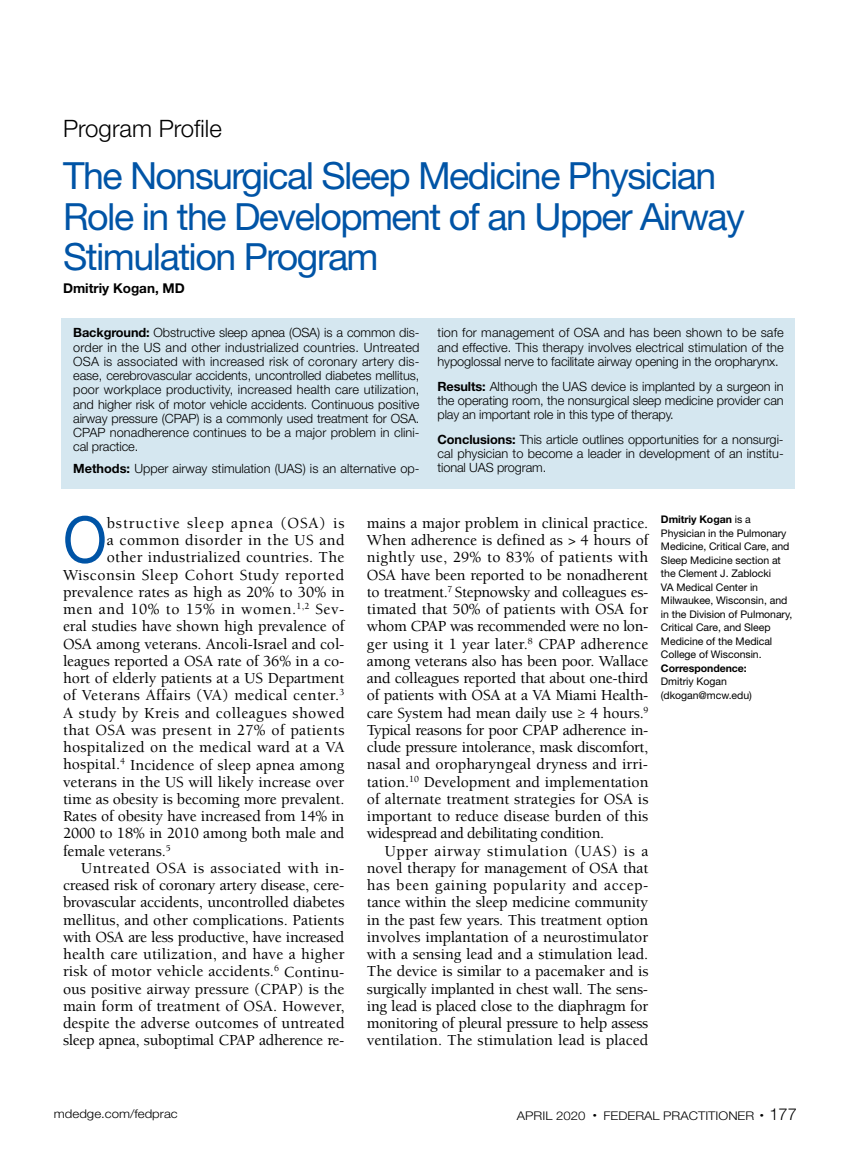
<style>
.page{position:relative;width:851px;height:1161px;background:#fff}
.page>*{position:absolute;margin:0;border:0;box-sizing:border-box;transform-origin:0 0}
.t1{font:64.05px "Helvetica Neue LT Std";color:#0054a6;scale:.9 1}
.t2{font:37.5px/40.5px "Helvetica Neue LT Std";letter-spacing:-.04em;color:#0054a6}
.t3{font:300 24px "Helvetica Neue LT Std";color:#000}
.t4{font:500 15.75px/17.2px "Berkeley Std";color:#000;text-align:justify}
.t5{font:500 15.75px "Berkeley Std";letter-spacing:.025em;color:#000}
.t6{font:500 15.75px "Berkeley Std";letter-spacing:.035em;color:#000}
.t7{font:500 15.75px "Berkeley Std";letter-spacing:-.025em;color:#000}
.t8{font:500 15.75px "Berkeley Std";letter-spacing:-.02em;color:#000}
.t9{font:500 15.75px "Berkeley Std";letter-spacing:.06em;color:#000}
.t10{font:700 13.5px "Helvetica Neue LT Std";color:#000}
.t11{font:300 12.75px/14.2px "Helvetica Neue LT Std";letter-spacing:-.01em;color:#000;text-align:justify}
.t12{font:300 12px "Helvetica Neue LT Std";color:#000;scale:1.1 1}
.t13{font:10.5px/13.5px "Helvetica Neue LT Std";letter-spacing:-.005em;color:#000}
.t14{font:700 10.5px "Helvetica Neue LT Std";letter-spacing:-.005em;color:#000}
.s1{font-weight:700}
.s2{font-size:16.5px}
</style>
<div class="page">
<div style="left:61px;top:318px;width:733px;height:171px;background:#d5e7f0"></div>
<h3 class="t3" style="left:63px;top:114px;width:160px">Program Profile</h3>
<h2 class="t2" style="left:63px;top:155px;width:683px">The Nonsurgical Sleep Medicine Physician<br>Role in the Development of an Upper Airway<br>Stimulation Program</h2>
<p class="t10" style="left:63px;top:280px;width:123px">Dmitriy Kogan, MD</p>
<p class="t11" style="left:73px;top:325px;width:348px"><span class="s1">Background:</span> Obstructive sleep apnea (OSA) is a common dis&shy;order in the US and other industrialized countries. Untreated OSA is associated with increased risk of coronary artery dis&shy;ease, cerebrovascular accidents, uncontrolled diabetes mellitus, poor workplace productivity, increased health care utilization, and higher risk of motor vehicle accidents. Continuous positive airway pressure (CPAP) is a commonly used treatment for OSA.<br>CPAP nonadherence continues to be a major problem in clini&shy;cal practice.</p>
<p class="t11" style="left:73px;top:461px;width:348px"><span class="s1">Methods:</span> Upper airway stimulation (UAS) is an alternative op-</p>
<p class="t11" style="left:437px;top:325px;width:348px">tion for management of OSA and has been shown to be safe and effective. This therapy involves electrical stimulation of the hypoglossal nerve to facilitate airway opening in the oropharynx.</p>
<p class="t11" style="left:437px;top:379px;width:348px"><span class="s1">Results:</span> Although the UAS device is implanted by a surgeon in the operating room, the nonsurgical sleep medicine provider can play an important role in this type of therapy.</p>
<p class="t11" style="left:437px;top:432px;width:348px"><span class="s1">Conclusions:</span> This article outlines opportunities for a nonsurgi&shy;cal physician to become a leader in development of an institu&shy;tional UAS program.</p>
<h1 class="t1" style="left:63px;top:502px;width:50px">O</h1>
<p class="t9" style="left:107px;top:515px;width:239px">bstructive sleep apnea (OSA) is</p>
<p class="t5" style="left:107px;top:532px;width:239px">a common disorder in the US and</p>
<p class="t4" style="left:107px;top:549px;width:239px">other industrialized countries. The</p>
<p class="t6" style="left:63px;top:566px;width:283px">Wisconsin Sleep Cohort Study reported</p>
<p class="t4" style="left:63px;top:584px;width:283px">prevalence rates as high as 20% to 30% in</p>
<p class="t6" style="left:63px;top:601px;width:283px">men and 10% to 15% in women.<sup>1,2</sup> Sev-</p>
<p class="t4" style="left:63px;top:618px;width:283px">eral studies have shown high prevalence of</p>
<p class="t4" style="left:63px;top:635px;width:283px">OSA among veterans. Ancoli-Israel and col-</p>
<p class="t4" style="left:63px;top:653px;width:283px">leagues reported a OSA rate of 36% in a co-</p>
<p class="t4" style="left:63px;top:670px;width:283px">hort of elderly patients at a US Department</p>
<p class="t5" style="left:63px;top:687px;width:283px">of Veterans Affairs (VA) medical center.<sup>3</sup></p>
<p class="t5" style="left:63px;top:704px;width:283px">A study by Kreis and colleagues showed</p>
<p class="t5" style="left:63px;top:722px;width:283px">that OSA was present in 27% of patients</p>
<p class="t4" style="left:63px;top:739px;width:283px">hospitalized on the medical ward at a VA</p>
<p class="t4" style="left:63px;top:756px;width:283px">hospital.<sup>4</sup> Incidence of sleep apnea among</p>
<p class="t4" style="left:63px;top:773px;width:283px">veterans in the US will likely increase over</p>
<p class="t4" style="left:63px;top:791px;width:283px">time as obesity is becoming more prevalent.</p>
<p class="t4" style="left:63px;top:808px;width:283px">Rates of obesity have increased from 14% in</p>
<p class="t4" style="left:63px;top:825px;width:283px">2000 to 18% in 2010 among both male and</p>
<p class="t4" style="left:63px;top:842px;width:109px">female veterans.<sup>5</sup></p>
<p class="t6" style="left:81px;top:860px;width:265px">Untreated OSA is associated with in-</p>
<p class="t4" style="left:63px;top:877px;width:283px">creased risk of coronary artery disease, cere-</p>
<p class="t4" style="left:63px;top:894px;width:283px">brovascular accidents, uncontrolled diabetes</p>
<p class="t4" style="left:63px;top:911px;width:283px">mellitus, and other complications. Patients</p>
<p class="t7" style="left:63px;top:929px;width:283px">with OSA are less productive, have increased</p>
<p class="t4" style="left:63px;top:946px;width:283px">health care utilization, and have a higher</p>
<p class="t4" style="left:63px;top:963px;width:283px">risk of motor vehicle accidents.<sup>6</sup> Continu-</p>
<p class="t4" style="left:63px;top:980px;width:283px">ous positive airway pressure (CPAP) is the</p>
<p class="t4" style="left:63px;top:998px;width:283px">main form of treatment of OSA. However,</p>
<p class="t4" style="left:63px;top:1015px;width:283px">despite the adverse outcomes of untreated</p>
<p class="t8" style="left:63px;top:1032px;width:283px">sleep apnea, suboptimal CPAP adherence re-</p>
<p class="t4" style="left:367px;top:515px;width:283px">mains a major problem in clinical practice.<br>When adherence is defined as &gt; 4 hours of nightly use, 29% to 83% of patients with OSA have been reported to be nonadherent to treatment.<sup>7</sup> Stepnowsky and colleagues es&shy;timated that 50% of patients with OSA for whom CPAP was recommended were no lon&shy;ger using it 1 year later.<sup>8</sup> CPAP adherence among veterans also has been poor. Wallace and colleagues reported that about one-third of patients with OSA at a VA Miami Health&shy;care System had mean daily use ≥ 4 hours.<sup>9<br></sup>Typical reasons for poor CPAP adherence in&shy;clude pressure intolerance, mask discomfort, nasal and oropharyngeal dryness and irri&shy;tation.<sup>10</sup> Development and implementation of alternate treatment strategies for OSA is important to reduce disease burden of this widespread and debilitating condition.</p>
<p class="t4" style="left:367px;top:842px;width:283px;text-indent:18px">Upper airway stimulation (UAS) is a novel therapy for management of OSA that has been gaining popularity and accep&shy;tance within the sleep medicine community in the past few years. This treatment option involves implantation of a neurostimulator with a sensing lead and a stimulation lead.<br>The device is similar to a pacemaker and is surgically implanted in chest wall. The sens&shy;ing lead is placed close to the diaphragm for monitoring of pleural pressure to help assess ventilation. The stimulation lead is placed</p>
<p class="t13" style="left:661px;top:513px;width:133px"><span class="s1">Dmitriy Kogan</span> is a<br>Physician in the Pulmonary<br>Medicine, Critical Care, and<br>Sleep Medicine section at the Clement J. Zablocki<br>VA Medical Center in<br>Milwaukee, Wisconsin, and in the Division of Pulmonary,<br>Critical Care, and Sleep<br>Medicine of the Medical<br>College of Wisconsin.</p>
<p class="t14" style="left:661px;top:661px;width:87px">Correspondence:</p>
<p class="t13" style="left:661px;top:675px;width:92px">Dmitriy Kogan (dkogan@mcw.edu)</p>
<p class="t12" style="left:54px;top:1107px;width:114px">mdedge.com/fedprac</p>
<p class="t12" style="left:517px;top:1109px;width:256px">APRIL 2020 <sup>•</sup> FEDERAL PRACTITIONER <sup>•</sup> <span class="s2">177</span></p>
</div>
